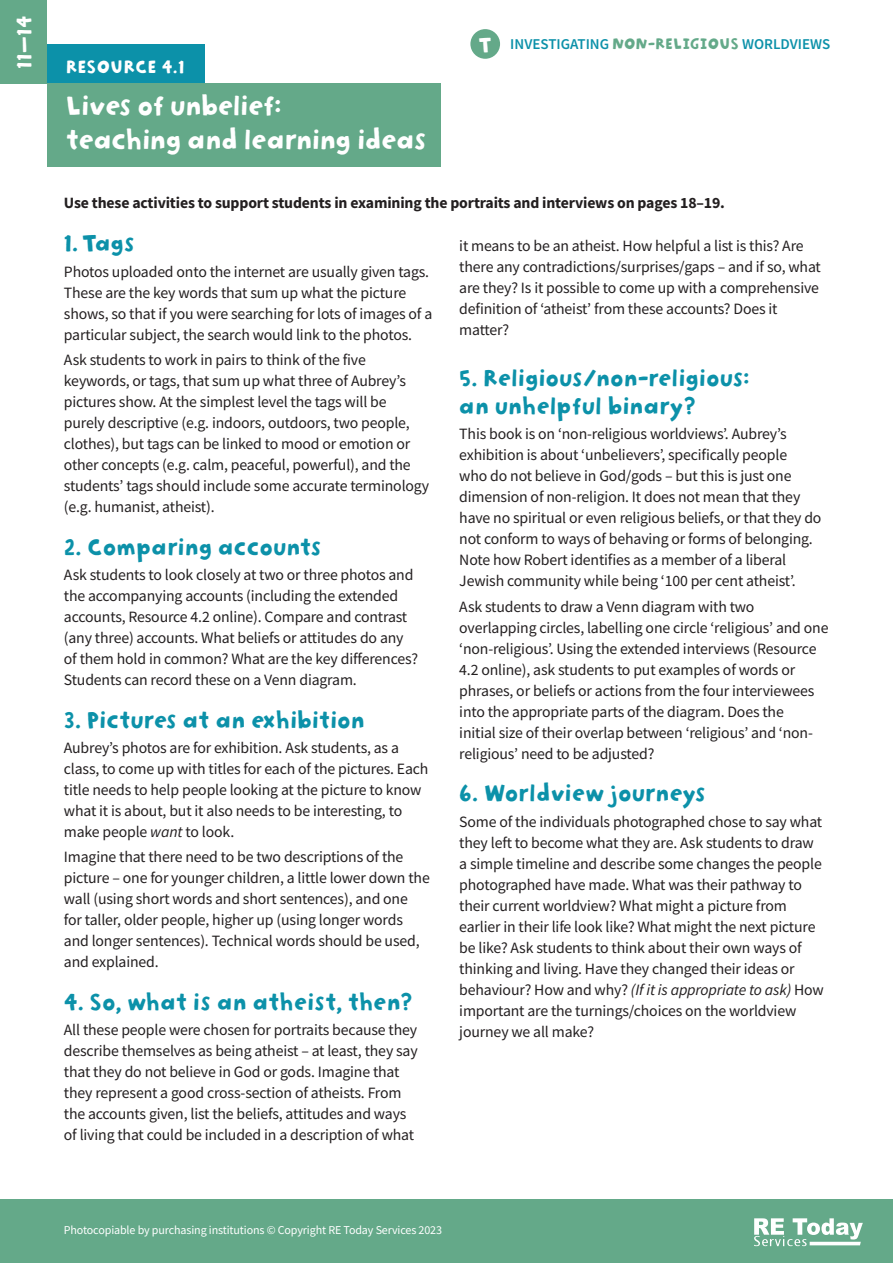
<style>
.page{position:relative;width:893px;height:1263px;background:#fff}
.page>*{position:absolute;margin:0;border:0;box-sizing:border-box;transform-origin:0 0}
.t1{font:31.5px/34.5px "Slappy Inline";letter-spacing:-.025em;color:#fff}
.t2{font:27px/28.5px "Slappy Inline";letter-spacing:-.01em;color:#0c91a9}
.t3{font:24px "Slappy Inline";color:#fff}
.t4{font:21px "Slappy Inline";color:#fff}
.t5{font:15.75px/21px "Source Sans Pro";letter-spacing:-.01em;color:#231f20}
.t6{font:700 15.75px "Source Sans Pro";letter-spacing:-.01em;color:#231f20}
.t7{font:600 15px "Source Sans Pro";color:#0c91a9}
.t8{font:12px "Source Sans Pro";letter-spacing:-.01em;color:#fff}
.s1{font-family:"Slappy Inline";font-weight:400;font-size:18px;color:#64a989}
.s2{font-style:italic}
</style>
<div class="page">
<div style="left:47px;top:44px;width:157px;height:47px;background:#0c91a9"></div>
<div style="left:47px;top:84px;width:394px;height:83px;background:#64a989"></div>
<div style="left:0;top:0;width:47px;height:84px;background:#64a989"></div>
<div style="left:470px;top:29px;width:30px;height:30px;background:#64a989;border-radius:50%"></div>
<div style="left:0;top:1199px;width:893px;height:64px;background:#64a989"></div>
<svg style="left:754px;top:1218px;width:109px;height:28px"></svg>
<h3 class="t3" style="left:9px;top:69px;width:56px;rotate:-90deg">11–14</h3>
<h3 class="t4" style="left:66px;top:54px;width:121px">RESOURCE 4.1</h3>
<h1 class="t1" style="left:66px;top:87px;width:363px">Lives of unbelief:<br>teaching and learning ideas</h1>
<h3 class="t3" style="left:478px;top:29px;width:15px">T</h3>
<p class="t7" style="left:510px;top:34px;width:321px">INVESTIGATING <span class="s1">NON-RELIGIOUS</span> WORLDVIEWS</p>
<p class="t6" style="left:64px;top:193px;width:663px">Use these activities to support students in examining the portraits and interviews on pages 18–19.</p>
<h2 class="t2" style="left:64px;top:228px;width:73px">1. Tags</h2>
<p class="t5" style="left:64px;top:261px;width:370px">Photos uploaded onto the internet are usually given tags.<br>These are the key words that sum up what the picture shows, so that if you were searching for lots of images of a particular subject, the search would link to the photos.</p>
<p class="t5" style="left:64px;top:349px;width:367px">Ask students to work in pairs to think of the five keywords, or tags, that sum up what three of Aubrey’s pictures show. At the simplest level the tags will be purely descriptive (e.g. indoors, outdoors, two people, clothes), but tags can be linked to mood or emotion or other concepts (e.g. calm, peaceful, powerful), and the students’ tags should include some accurate terminology (e.g. humanist, atheist).</p>
<h2 class="t2" style="left:64px;top:532px;width:260px">2. Comparing accounts</h2>
<p class="t5" style="left:64px;top:564px;width:356px">Ask students to look closely at two or three photos and the accompanying accounts (including the extended accounts, Resource 4.2 online). Compare and contrast (any three) accounts. What beliefs or attitudes do any of them hold in common? What are the key differences?<br>Students can record these on a Venn diagram.</p>
<h2 class="t2" style="left:64px;top:705px;width:303px">3. Pictures at an exhibition</h2>
<p class="t5" style="left:64px;top:737px;width:366px">Aubrey’s photos are for exhibition. Ask students, as a class, to come up with titles for each of the pictures. Each title needs to help people looking at the picture to know what it is about, but it also needs to be interesting, to make people <span class="s2">want</span> to look.</p>
<p class="t5" style="left:64px;top:846px;width:367px">Imagine that there need to be two descriptions of the picture – one for younger children, a little lower down the wall (using short words and short sentences), and one for taller, older people, higher up (using longer words and longer sentences). Technical words should be used, and explained.</p>
<h2 class="t2" style="left:64px;top:987px;width:351px">4. So, what is an atheist, then?</h2>
<p class="t5" style="left:64px;top:1019px;width:355px">All these people were chosen for portraits because they describe themselves as being atheist – at least, they say that they do not believe in God or gods. Imagine that they represent a good cross-section of atheists. From the accounts given, list the beliefs, attitudes and ways of living that could be included in a description of what</p>
<p class="t5" style="left:459px;top:235px;width:363px">it means to be an atheist. How helpful a list is this? Are there any contradictions/surprises/gaps – and if so, what are they? Is it possible to come up with a comprehensive definition of ‘atheist’ from these accounts? Does it matter?</p>
<h2 class="t2" style="left:459px;top:363px;width:292px">5. Religious/non-religious: an unhelpful binary?</h2>
<p class="t5" style="left:459px;top:423px;width:364px">This book is on ‘non-religious worldviews’. Aubrey’s exhibition is about ‘unbelievers’, specifically people<br>who do not believe in God/gods – but this is just one dimension of non-religion. It does not mean that they have no spiritual or even religious beliefs, or that they do not conform to ways of behaving or forms of belonging.<br>Note how Robert identifies as a member of a liberal Jewish community while being ‘100 per cent atheist’.</p>
<p class="t5" style="left:459px;top:596px;width:371px">Ask students to draw a Venn diagram with two overlapping circles, labelling one circle ‘religious’ and one ‘non-religious’. Using the extended interviews (Resource 4.2 online), ask students to put examples of words or phrases, or beliefs or actions from the four interviewees into the appropriate parts of the diagram. Does the<br>initial size of their overlap between ‘religious’ and ‘non&shy;religious’ need to be adjusted?</p>
<h2 class="t2" style="left:459px;top:778px;width:249px">6. Worldview journeys</h2>
<p class="t5" style="left:459px;top:811px;width:366px">Some of the individuals photographed chose to say what they left to become what they are. Ask students to draw a simple timeline and describe some changes the people photographed have made. What was their pathway to their current worldview? What might a picture from earlier in their life look like? What might the next picture be like? Ask students to think about their own ways of thinking and living. Have they changed their ideas or behaviour? How and why? <span class="s2">(If it is appropriate to ask)</span> How important are the turnings/choices on the worldview journey we all make?</p>
<p class="t8" style="left:64px;top:1222px;width:380px">Photocopiable by purchasing institutions © Copyright RE Today Services 2023</p>
</div>
